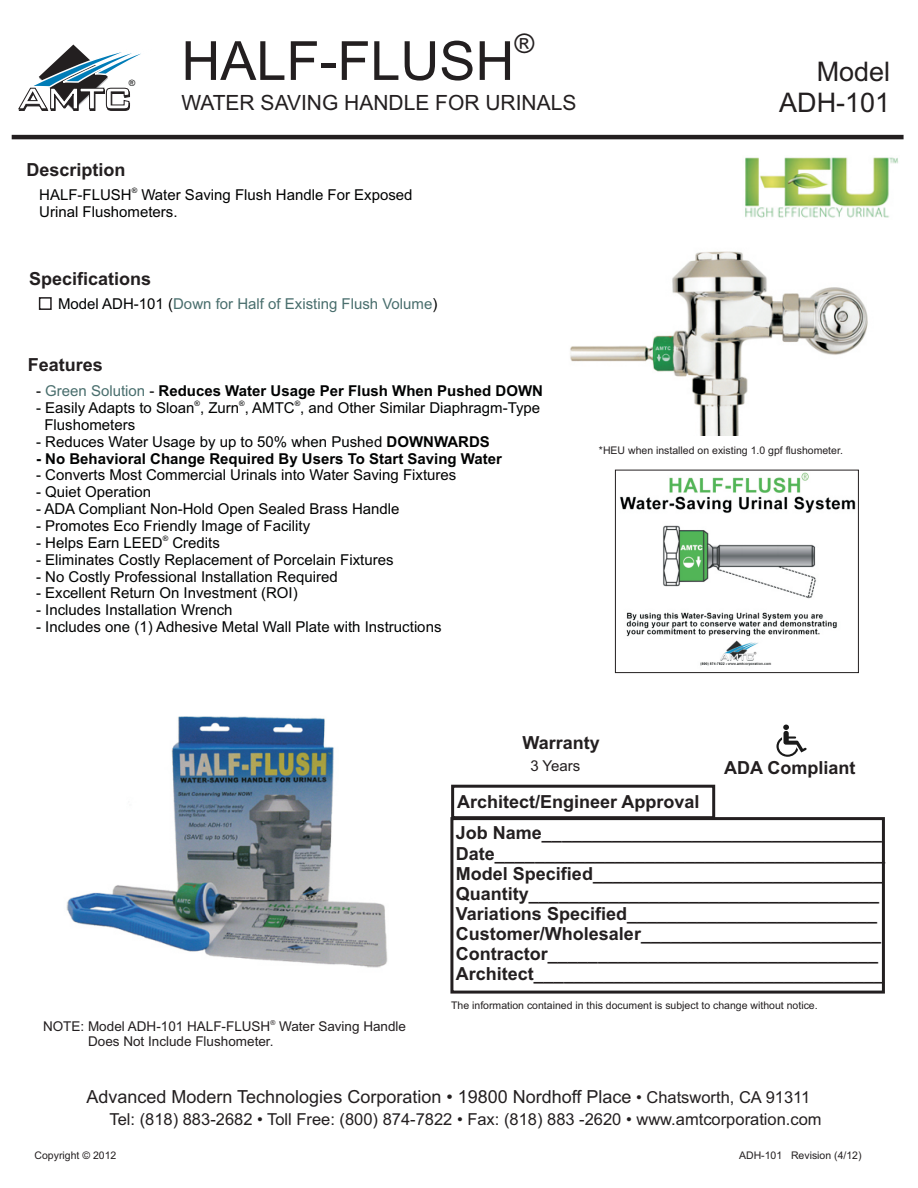
<style>
.page{position:relative;width:918px;height:1188px;background:#fff}
.page>*{position:absolute;margin:0;border:0;box-sizing:border-box;transform-origin:0 0}
.t1{font:54px "Arial";color:#231f20}
.t2{font:27px/30.2px "Arial";color:#231f20;text-align:right}
.t3{font:21px "Arial";color:#231f20}
.t4{font:700 18px/20.1px "Arial";color:#231f20}
.t5{font:18px "Arial";color:#231f20}
.t6{font:16.5px "Arial";color:#231f20}
.t7{font:15px/16.8px "Arial";color:#010202}
.t8{font:700 15px "Arial";color:#010202}
.t9{font:15px "Arial";color:#496e6d}
.t10{font:15px "Arial";color:#231f20}
.t11{font:13.5px/15.1px "Arial";color:#231f20}
.t12{font:10.5px "Arial";color:#231f20}
.t13{font:8.85px "Arial";color:#010202}
.t14{font:7.5px "Arial";color:#010202}
.t15{font:6.75px "Arial";color:#231f20}
.s1{color:#010202}
.s2{font-weight:400}
.s3{font-weight:400;color:#496e6d}
.s4{font-weight:700}
.s5{font-size:16.5px}
</style>
<div class="page">
<hr style="left:12px;top:135px;width:892px;height:4px;background:#231f20">
<div style="left:451px;top:785px;width:264px;height:34px;border:3px solid #231f20"></div>
<div style="left:450px;top:817px;width:435px;height:177px;border:3px solid #231f20"></div>
<div style="left:39px;top:297px;width:13px;height:13px;border:2px solid #231f20"></div>
<img style="left:776px;top:725px;width:31px;height:32px">
<svg style="left:18px;top:45px;width:123px;height:66px"></svg>
<img style="left:570px;top:251px;width:298px;height:184px">
<img style="left:620px;top:472px;width:236px;height:194px">
<div style="left:615px;top:470px;width:244px;height:203px;border:1px solid #231f20"></div>
<img style="left:66px;top:716px;width:322px;height:252px">
<img style="left:745px;top:157px;width:153px;height:61px">
<p class="t13" style="left:129px;top:79px;width:8px">®</p>
<p class="t4" style="left:27px;top:161px;width:101px">Description</p>
<h2 class="t2" style="left:514px;top:31px;width:21px">®</h2>
<h1 class="t1" style="left:181px;top:41px;width:335px">HALF-FLUSH</h1>
<h3 class="t3" style="left:181px;top:95px;width:397px">WATER SAVING HANDLE FOR URINALS</h3>
<p class="t14" style="left:132px;top:188px;width:7px">®</p>
<p class="t7" style="left:39px;top:188px;width:375px">HALF-FLUSH Water Saving Flush Handle For Exposed<br>Urinal Flushometers.</p>
<p class="t4" style="left:29px;top:271px;width:124px">Specifications</p>
<p class="t9" style="left:58px;top:298px;width:381px"><span class="s1">Model ADH-101 (</span>Down for Half of Existing Flush Volume<span class="s1">)</span></p>
<p class="t4" style="left:28px;top:356px;width:77px">Features</p>
<p class="t8" style="left:36px;top:385px;width:509px"><span class="s2">-</span> <span class="s3">Green Solution</span> <span class="s2">-</span> Reduces Water Usage Per Flush When Pushed DOWN</p>
<p class="t14" style="left:194px;top:400px;width:7px">®</p>
<p class="t14" style="left:239px;top:400px;width:7px">®</p>
<p class="t14" style="left:295px;top:400px;width:7px">®</p>
<p class="t7" style="left:44px;top:401px;width:497px;text-indent:-8px">- Easily Adapts to Sloan , Zurn , AMTC , and Other Similar Diaphragm-Type<br>Flushometers</p>
<p class="t7" style="left:36px;top:435px;width:455px">- Reduces Water Usage by up to 50% when Pushed <span class="s4">DOWNWARDS</span></p>
<p class="t8" style="left:36px;top:453px;width:467px">- No Behavioral Change Required By Users To Start Saving Water</p>
<p class="t7" style="left:36px;top:468px;width:422px">- Converts Most Commercial Urinals into Water Saving Fixtures</p>
<p class="t7" style="left:36px;top:485px;width:117px">- Quiet Operation</p>
<p class="t7" style="left:36px;top:502px;width:365px">- ADA Compliant Non-Hold Open Sealed Brass Handle</p>
<p class="t7" style="left:36px;top:518px;width:276px">- Promotes Eco Friendly Image of Facility</p>
<p class="t14" style="left:163px;top:535px;width:7px">®</p>
<p class="t7" style="left:36px;top:536px;width:185px">- Helps Earn LEED Credits</p>
<p class="t7" style="left:36px;top:553px;width:359px">- Eliminates Costly Replacement of Porcelain Fixtures</p>
<p class="t7" style="left:36px;top:569px;width:303px">- No Costly Professional Installation Required</p>
<p class="t7" style="left:36px;top:586px;width:263px">- Excellent Return On Investment (ROI)</p>
<p class="t7" style="left:36px;top:603px;width:198px">- Includes Installation Wrench</p>
<p class="t7" style="left:36px;top:620px;width:407px">- Includes one (1) Adhesive Metal Wall Plate with Instructions</p>
<h2 class="t2" style="left:779px;top:59px;width:113px">Model<br>ADH-101</h2>
<p class="t12" style="left:599px;top:446px;width:245px">*HEU when installed on existing 1.0 gpf flushometer.</p>
<p class="t4" style="left:523px;top:735px;width:79px">Warranty</p>
<p class="t10" style="left:530px;top:760px;width:52px">3 Years</p>
<p class="t4" style="left:456px;top:788px;width:428px;line-height:31px">Architect/Engineer Approval<br>Job Name__________________________________</p>
<p class="t4" style="left:456px;top:845px;width:431px">Date_______________________________________ Model Specified_____________________________ Quantity___________________________________ Variations Specified_________________________ Customer/Wholesaler________________________ Contractor_________________________________ Architect___________________________________</p>
<p class="t4" style="left:724px;top:759px;width:133px">ADA Compliant</p>
<p class="t15" style="left:270px;top:1020px;width:6px">®</p>
<p class="t11" style="left:88px;top:1020px;width:320px;text-indent:-45px">NOTE: Model ADH-101 HALF-FLUSH Water Saving Handle<br>Does Not Include Flushometer.</p>
<p class="t12" style="left:451px;top:1001px;width:368px">The information contained in this document is subject to change without notice.</p>
<p class="t5" style="left:87px;top:1090px;width:725px">Advanced Modern Technologies Corporation • 19800 Nordhoff Place <span class="s5">• Chatsworth, CA 91311</span></p>
<p class="t6" style="left:109px;top:1113px;width:714px">Tel: (818) 883-2682 • Toll Free: (800) 874-7822 • Fax: (818) 883 -2620 • www.amtcorporation.com</p>
<p class="t12" style="left:35px;top:1151px;width:83px">Copyright © 2012</p>
<p class="t12" style="left:739px;top:1151px;width:124px">ADH-101 Revision (4/12)</p>
</div>
